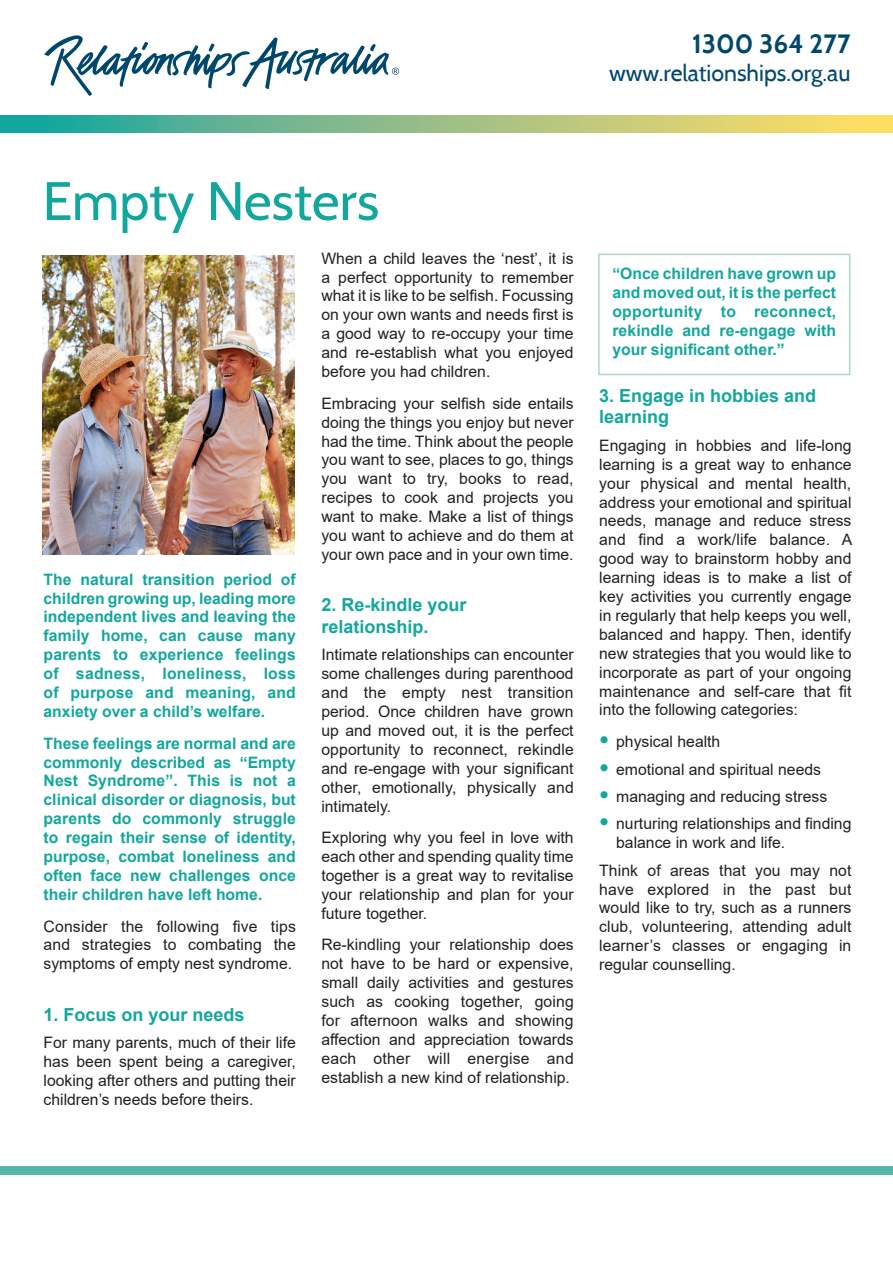
<style>
.page{position:relative;width:893px;height:1263px;background:#fff}
.page>*{position:absolute;margin:0;border:0;box-sizing:border-box;transform-origin:0 0}
.t1{font:54px "Cabin";color:#12a79d}
.t2{font:700 26.4px "Cabin";color:#00476d}
.t3{font:23.1px "Cabin";color:#00476d}
.t4{font:700 18px/21.6px "Arial";color:#12a79d}
.t5{font:15.75px/18.9px "Arial";color:#231f20;text-align:justify}
.Intro{font:700 15.75px/18.9px "Arial";color:#12a79d;text-align:justify}
.s1{font-size:28.5px;color:#12a79d}
</style>
<div class="page">
<svg style="left:44px;top:35px;width:355px;height:61px"></svg>
<svg style="left:1px;top:115px;width:891px;height:17px;background:#95c084"></svg>
<div style="left:0;top:1166px;width:893px;height:9px;background:#56b5ad"></div>
<img style="left:43px;top:256px;width:251px;height:299px">
<div style="left:598px;top:254px;width:252px;height:121px;border:2px solid #acd5d2"></div>
<h2 class="t2" style="left:692px;top:28px;width:160px">1300 364 277</h2>
<h3 class="t3" style="left:609px;top:59px;width:243px">www.relationships.org.au</h3>
<p class="t1" style="left:43px;top:168px;width:338px">Empty Nesters</p>
<p class="Intro" style="left:44px;top:570px;width:254px">The natural transition period of children growing up, leading more independent lives and leaving the family home, can cause many parents to experience feelings of sadness, loneliness, loss of purpose and meaning, and anxiety over a child’s welfare.</p>
<p class="Intro" style="left:44px;top:734px;width:254px">These feelings are normal and are commonly described as “Empty Nest Syndrome”. This is not a clinical disorder or diagnosis, but parents do commonly struggle to regain their sense of identity, purpose, combat loneliness and often face new challenges once their children have left home.</p>
<p class="t5" style="left:44px;top:916px;width:254px">Consider the following five tips and strategies to combating the symptoms of empty nest syndrome.</p>
<h1 class="t4" style="left:44px;top:1004px;width:203px">1. Focus on your needs</h1>
<p class="t5" style="left:44px;top:1033px;width:254px">For many parents, much of their life has been spent being a caregiver, looking after others and putting their children’s needs before theirs.</p>
<p class="t5" style="left:321px;top:249px;width:254px">When a child leaves the ‘nest’, it is a perfect opportunity to remember what it is like to be selfish. Focussing on your own wants and needs first is a good way to re-occupy your time and re-establish what you enjoyed before you had children.</p>
<p class="t5" style="left:321px;top:394px;width:254px">Embracing your selfish side entails doing the things you enjoy but never had the time. Think about the people you want to see, places to go, things you want to try, books to read, recipes to cook and projects you want to make. Make a list of things you want to achieve and do them at your own pace and in your own time.</p>
<h1 class="t4" style="left:321px;top:594px;width:147px">2. Re-kindle your relationship.</h1>
<p class="t5" style="left:321px;top:645px;width:254px">Intimate relationships can encounter some challenges during parenthood and the empty nest transition period. Once children have grown up and moved out, it is the perfect opportunity to reconnect, rekindle and re-engage with your significant other, emotionally, physically and intimately.</p>
<p class="t5" style="left:321px;top:828px;width:254px">Exploring why you feel in love with each other and spending quality time together is a great way to revitalise your relationship and plan for your future together.</p>
<p class="t5" style="left:321px;top:935px;width:254px">Re-kindling your relationship does not have to be hard or expensive, small daily activities and gestures such as cooking together, going for afternoon walks and showing affection and appreciation towards each other will energise and establish a new kind of relationship.</p>
<p class="Intro" style="left:612px;top:265px;width:225px">“Once children have grown up and moved out, it is the perfect opportunity to reconnect, rekindle and re-engage with your significant other.”</p>
<h1 class="t4" style="left:599px;top:385px;width:219px">3. Engage in hobbies and learning</h1>
<p class="t5" style="left:599px;top:436px;width:255px">Engaging in hobbies and life-long learning is a great way to enhance your physical and mental health, address your emotional and spiritual needs, manage and reduce stress and find a work/life balance. A good way to brainstorm hobby and learning ideas is to make a list of key activities you currently engage in regularly that help keeps you well, balanced and happy. Then, identify new strategies that you would like to incorporate as part of your ongoing maintenance and self-care that fit into the following categories:</p>
<p class="t5" style="left:599px;top:732px;width:123px"><span class="s1">•</span> physical health</p>
<p class="t5" style="left:599px;top:759px;width:223px"><span class="s1">•</span> emotional and spiritual needs</p>
<p class="t5" style="left:599px;top:787px;width:229px"><span class="s1">•</span> managing and reducing stress</p>
<p class="t5" style="left:616px;top:814px;width:237px;text-indent:-17px"><span class="s1">•</span> nurturing relationships and finding balance in work and life.</p>
<p class="t5" style="left:599px;top:860px;width:254px">Think of areas that you may not have explored in the past but would like to try, such as a runners club, volunteering, attending adult learner’s classes or engaging in regular counselling.</p>
</div>
